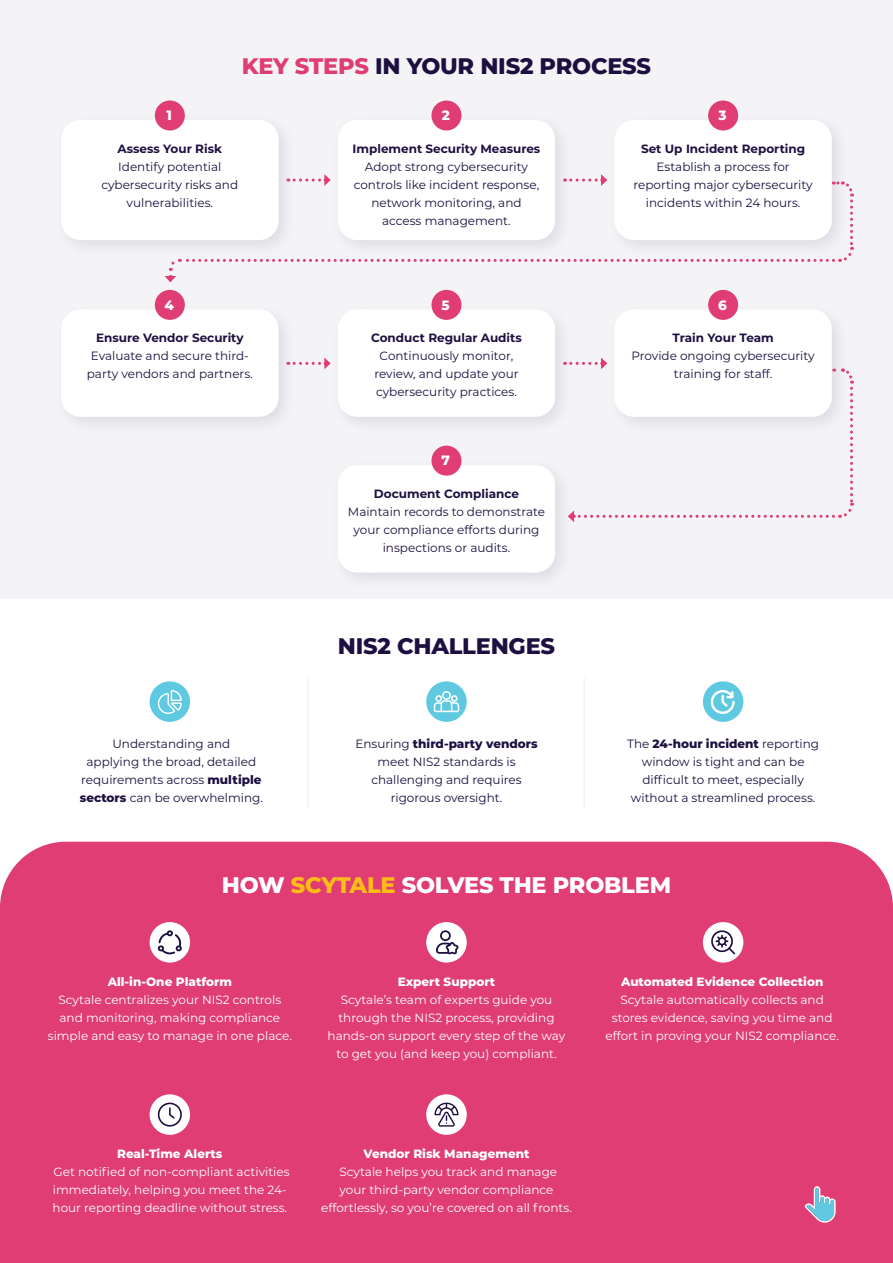
<style>
.page{position:relative;width:893px;height:1263px;background:#fff}
.page>*{position:absolute;margin:0;border:0;box-sizing:border-box;transform-origin:0 0}
.t1{font:800 22.5px "Montserrat";letter-spacing:-.01em;color:#1d0f40}
.t2{font:800 22.5px "Montserrat";letter-spacing:-.01em;color:#fff}
.t3{font:800 13.5px "Montserrat";color:#fff}
.t4{font:12px/18px "Montserrat";color:#1d0f40;text-align:center}
.t5{font:12px/18px "Montserrat";color:#fff;text-align:center}
.t6{font:700 12px "Montserrat";color:#1d0f40}
.t7{font:800 12px "Montserrat";color:#fff}
.s1{color:#df3d74}
.s2{font-weight:800}
.s3{color:#febc15}
</style>
<div class="page">
<div style="left:0;top:842px;width:893px;height:421px;background:#df3d74"></div>
<div style="left:0;top:0;width:893px;height:599px;background:#f4f3f6"></div>
<div style="left:53px;top:112px;width:244px;height:146px;background:#1d0f40;opacity:.1"></div>
<div style="left:61px;top:120px;width:217px;height:120px;background:#fff;border-radius:20px"></div>
<div style="left:53px;top:301px;width:244px;height:134px;background:#1d0f40;opacity:.1"></div>
<div style="left:61px;top:309px;width:217px;height:108px;background:#fff;border-radius:20px"></div>
<div style="left:338px;top:120px;width:217px;height:120px;background:#fff;border-radius:20px"></div>
<div style="left:330px;top:301px;width:244px;height:134px;background:#1d0f40;opacity:.1"></div>
<div style="left:338px;top:309px;width:217px;height:108px;background:#fff;border-radius:20px"></div>
<div style="left:330px;top:457px;width:244px;height:134px;background:#1d0f40;opacity:.1"></div>
<div style="left:338px;top:465px;width:217px;height:107px;background:#fff;border-radius:20px"></div>
<div style="left:614px;top:120px;width:218px;height:120px;background:#fff;border-radius:20px"></div>
<div style="left:614px;top:309px;width:218px;height:108px;background:#fff;border-radius:20px"></div>
<div style="left:155px;top:101px;width:30px;height:30px;background:#df3d74;border-radius:50%"></div>
<div style="left:155px;top:290px;width:30px;height:30px;background:#df3d74;border-radius:50%"></div>
<div style="left:431px;top:101px;width:30px;height:30px;background:#df3d74;border-radius:50%"></div>
<div style="left:431px;top:290px;width:30px;height:30px;background:#df3d74;border-radius:50%"></div>
<div style="left:431px;top:446px;width:30px;height:30px;background:#df3d74;border-radius:50%"></div>
<div style="left:708px;top:101px;width:30px;height:30px;background:#df3d74;border-radius:50%"></div>
<div style="left:708px;top:290px;width:30px;height:30px;background:#df3d74;border-radius:50%"></div>
<svg style="left:288px;top:357px;width:43px;height:12px"></svg>
<svg style="left:164px;top:174px;width:690px;height:108px"></svg>
<svg style="left:565px;top:357px;width:289px;height:165px"></svg>
<div style="left:426px;top:681px;width:41px;height:41px;background:#5fc9e1;border-radius:50%"></div>
<div style="left:426px;top:922px;width:41px;height:40px;background:#fff;border-radius:50%"></div>
<div style="left:426px;top:1094px;width:41px;height:41px;background:#fff;border-radius:50%"></div>
<div style="left:703px;top:681px;width:40px;height:41px;background:#5fc9e1;border-radius:50%"></div>
<div style="left:703px;top:922px;width:40px;height:40px;background:#fff;border-radius:50%"></div>
<div style="left:150px;top:681px;width:40px;height:41px;background:#5fc9e1;border-radius:50%"></div>
<div style="left:150px;top:922px;width:40px;height:40px;background:#fff;border-radius:50%"></div>
<div style="left:150px;top:1094px;width:40px;height:41px;background:#fff;border-radius:50%"></div>
<hr style="left:307px;top:677px;width:2px;height:132px;background:#f4f3f6">
<hr style="left:583px;top:677px;width:2px;height:132px;background:#f4f3f6">
<svg style="left:158px;top:690px;width:24px;height:24px"></svg>
<svg style="left:710px;top:690px;width:25px;height:24px"></svg>
<svg style="left:434px;top:691px;width:25px;height:21px"></svg>
<svg style="left:158px;top:930px;width:24px;height:24px"></svg>
<svg style="left:434px;top:1102px;width:24px;height:24px"></svg>
<svg style="left:157px;top:1102px;width:25px;height:24px"></svg>
<svg style="left:711px;top:930px;width:24px;height:24px"></svg>
<svg style="left:436px;top:930px;width:23px;height:25px"></svg>
<svg style="left:805px;top:1186px;width:31px;height:37px"></svg>
<p class="t3" style="left:166px;top:106px;width:7px">1</p>
<h1 class="t1" style="left:242px;top:50px;width:411px"><span class="s1">KEY STEPS</span> IN YOUR NIS2 PROCESS</h1>
<p class="t3" style="left:442px;top:106px;width:10px">2</p>
<p class="t3" style="left:718px;top:106px;width:10px">3</p>
<p class="t6" style="left:118px;top:140px;width:106px">Assess Your Risk</p>
<p class="t4" style="left:101px;top:157px;width:138px">Identify potential cybersecurity risks and vulnerabilities.</p>
<p class="t3" style="left:164px;top:295px;width:11px">4</p>
<p class="t6" style="left:96px;top:329px;width:149px">Ensure Vendor Security</p>
<p class="t4" style="left:87px;top:346px;width:167px">Evaluate and secure third&shy;party vendors and partners.</p>
<p class="t4" style="left:80px;top:734px;width:185px">Understanding and<br>applying the broad, detailed requirements across <span class="s2">multiple sectors</span> can be overwhelming.</p>
<p class="t6" style="left:353px;top:140px;width:189px">Implement Security Measures</p>
<p class="t4" style="left:354px;top:157px;width:187px">Adopt strong cybersecurity controls like incident response, network monitoring, and access management.</p>
<p class="t3" style="left:442px;top:295px;width:10px">5</p>
<p class="t6" style="left:371px;top:329px;width:152px">Conduct Regular Audits</p>
<p class="t4" style="left:374px;top:346px;width:146px">Continuously monitor, review, and update your cybersecurity practices.</p>
<p class="t3" style="left:441px;top:451px;width:10px">7</p>
<p class="t6" style="left:374px;top:485px;width:147px">Document Compliance</p>
<p class="t4" style="left:348px;top:502px;width:199px">Maintain records to demonstrate your compliance efforts during inspections or audits.</p>
<h1 class="t1" style="left:338px;top:629px;width:219px">NIS2 CHALLENGES</h1>
<p class="t6" style="left:641px;top:140px;width:166px">Set Up Incident Reporting</p>
<p class="t4" style="left:633px;top:157px;width:181px">Establish a process for reporting major cybersecurity incidents within 24 hours.</p>
<p class="t3" style="left:718px;top:295px;width:10px">6</p>
<p class="t6" style="left:672px;top:329px;width:103px">Train Your Team</p>
<p class="t4" style="left:631px;top:346px;width:185px">Provide ongoing cybersecurity training for staff.</p>
<p class="t4" style="left:355px;top:734px;width:184px">Ensuring <span class="s2">third-party vendors </span>meet NIS2 standards is challenging and requires rigorous oversight.</p>
<p class="t4" style="left:627px;top:734px;width:194px">The <span class="s2">24-hour incident</span> reporting window is tight and can be difficult to meet, especially without a streamlined process.</p>
<h1 class="t2" style="left:222px;top:869px;width:451px">HOW <span class="s3">SCYTALE</span> SOLVES THE PROBLEM</h1>
<p class="t7" style="left:108px;top:973px;width:126px">All-in-One Platform</p>
<p class="t5" style="left:48px;top:990px;width:246px">Scytale centralizes your NIS2 controls and monitoring, making compliance simple and easy to manage in one place.</p>
<p class="t7" style="left:398px;top:973px;width:99px">Expert Support</p>
<p class="t5" style="left:328px;top:990px;width:239px">Scytale’s team of experts guide you through the NIS2 process, providing hands-on support every step of the way to get you (and keep you) compliant.</p>
<p class="t7" style="left:621px;top:973px;width:204px">Automated Evidence Collection</p>
<p class="t5" style="left:605px;top:990px;width:235px">Scytale automatically collects and stores evidence, saving you time and effort in proving your NIS2 compliance.</p>
<p class="t7" style="left:117px;top:1145px;width:107px">Real-Time Alerts</p>
<p class="t5" style="left:53px;top:1163px;width:239px;text-align:left">Get notified of non-compliant activities immediately, helping you meet the 24- hour reporting deadline without stress.</p>
<p class="t7" style="left:364px;top:1145px;width:167px">Vendor Risk Management</p>
<p class="t5" style="left:321px;top:1163px;width:252px">Scytale helps you track and manage<br>your third-party vendor compliance effortlessly, so you’re covered on all fronts.</p>
</div>
